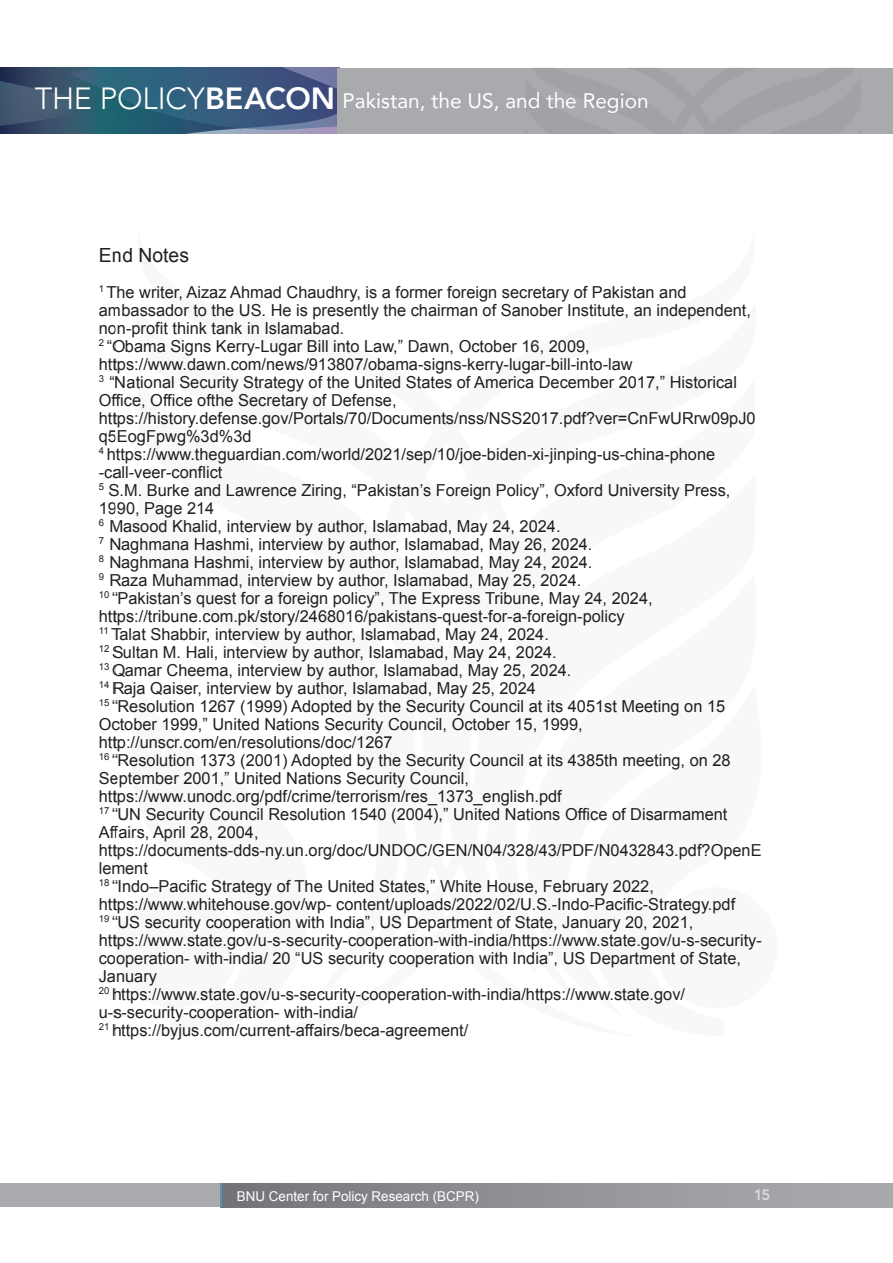
<style>
.page{position:relative;width:893px;height:1263px;background:#fff}
.page>*{position:absolute;margin:0;border:0;box-sizing:border-box;transform-origin:0 0}
.t1{font:21px "Avenir";color:#fff}
.t2{font:19.5px "Arial";color:#231f20}
.t3{font:16.5px/18px "Arial";color:#231f20}
.t4{font:13.5px "Arial";color:#fff}
.s1{font-weight:300;font-size:30.6px}
.s2{font-weight:800;font-size:30.6px}
</style>
<div class="page">
<div style="left:656px;top:887px;width:122px;height:121px;background:#f8f8f8;border-radius:50%"></div>
<div style="left:0;top:1184px;width:318px;height:23px;background:#a8aaad"></div>
<div style="left:220px;top:1184px;width:673px;height:23px;background:linear-gradient(to right,#747679,#adaeb2)"></div>
<hr style="left:220px;top:1184px;width:2px;height:23px;background:#5495b9">
<svg style="left:0;top:68px;width:340px;height:66px;background:#3a5c7a"></svg>
<div style="left:337px;top:68px;width:556px;height:65px;background:#a8aaad"></div>
<p class="t1" style="left:35px;top:83px;width:615px"><span class="s1">THE POLICY</span><span class="s2">BEACON</span> Pakistan, the US, and the Region</p>
<p class="t2" style="left:99px;top:242px;width:92px">End Notes</p>
<p class="t3" style="left:99px;top:283px;width:665px"><sup>1</sup> The writer, Aizaz Ahmad Chaudhry, is a former foreign secretary of Pakistan and ambassador to the US. He is presently the chairman of Sanober Institute, an independent, non-profit think tank in Islamabad.<br><sup>2</sup> “Obama Signs Kerry-Lugar Bill into Law,” Dawn, October 16, 2009, https://www.dawn.com/news/913807/obama-signs-kerry-lugar-bill-into-law<br><sup>3</sup> “National Security Strategy of the United States of America December 2017,” Historical Office, Office ofthe Secretary of Defense, https://history.defense.gov/Portals/70/Documents/nss/NSS2017.pdf?ver=CnFwURrw09pJ0 q5EogFpwg%3d%3d<br><sup>4</sup> https://www.theguardian.com/world/2021/sep/10/joe-biden-xi-jinping-us-china-phone -call-veer-conflict<br><sup>5</sup> S.M. Burke and Lawrence Ziring, “Pakistan’s Foreign Policy”, Oxford University Press, 1990, Page 214<br><sup>6</sup> Masood Khalid, interview by author, Islamabad, May 24, 2024.<br><sup>7</sup> Naghmana Hashmi, interview by author, Islamabad, May 26, 2024.<br><sup>8</sup> Naghmana Hashmi, interview by author, Islamabad, May 24, 2024.<br><sup>9</sup> Raza Muhammad, interview by author, Islamabad, May 25, 2024.<br><sup>10</sup> “Pakistan’s quest for a foreign policy”, The Express Tribune, May 24, 2024, https://tribune.com.pk/story/2468016/pakistans-quest-for-a-foreign-policy<br><sup>11</sup> Talat Shabbir, interview by author, Islamabad, May 24, 2024.<br><sup>12</sup> Sultan M. Hali, interview by author, Islamabad, May 24, 2024.<br><sup>13</sup> Qamar Cheema, interview by author, Islamabad, May 25, 2024.<br><sup>14</sup> Raja Qaiser, interview by author, Islamabad, May 25, 2024<br><sup>15</sup> “Resolution 1267 (1999) Adopted by the Security Council at its 4051st Meeting on 15<br>October 1999,” United Nations Security Council, October 15, 1999, http://unscr.com/en/resolutions/doc/1267<br><sup>16</sup> “Resolution 1373 (2001) Adopted by the Security Council at its 4385th meeting, on 28<br>September 2001,” United Nations Security Council, https://www.unodc.org/pdf/crime/terrorism/res_1373_english.pdf<br><sup>17</sup> “UN Security Council Resolution 1540 (2004),” United Nations Office of Disarmament Affairs, April 28, 2004, https://documents-dds-ny.un.org/doc/UNDOC/GEN/N04/328/43/PDF/N0432843.pdf?OpenE lement<br><sup>18</sup> “Indo–Pacific Strategy of The United States,” White House, February 2022, https://www.whitehouse.gov/wp- content/uploads/2022/02/U.S.-Indo-Pacific-Strategy.pdf<br><sup>19</sup> “US security cooperation with India”, US Department of State, January 20, 2021, https://www.state.gov/u-s-security-cooperation-with-india/https://www.state.gov/u-s-security&shy;cooperation- with-india/ 20 “US security cooperation with India”, US Department of State, January<br><sup>20</sup> https://www.state.gov/u-s-security-cooperation-with-india/https://www.state.gov/ u-s-security-cooperation- with-india/<br><sup>21</sup> https://byjus.com/current-affairs/beca-agreement/</p>
<p class="t4" style="left:237px;top:1187px;width:243px">BNU Center for Policy Research (BCPR)</p>
</div>
